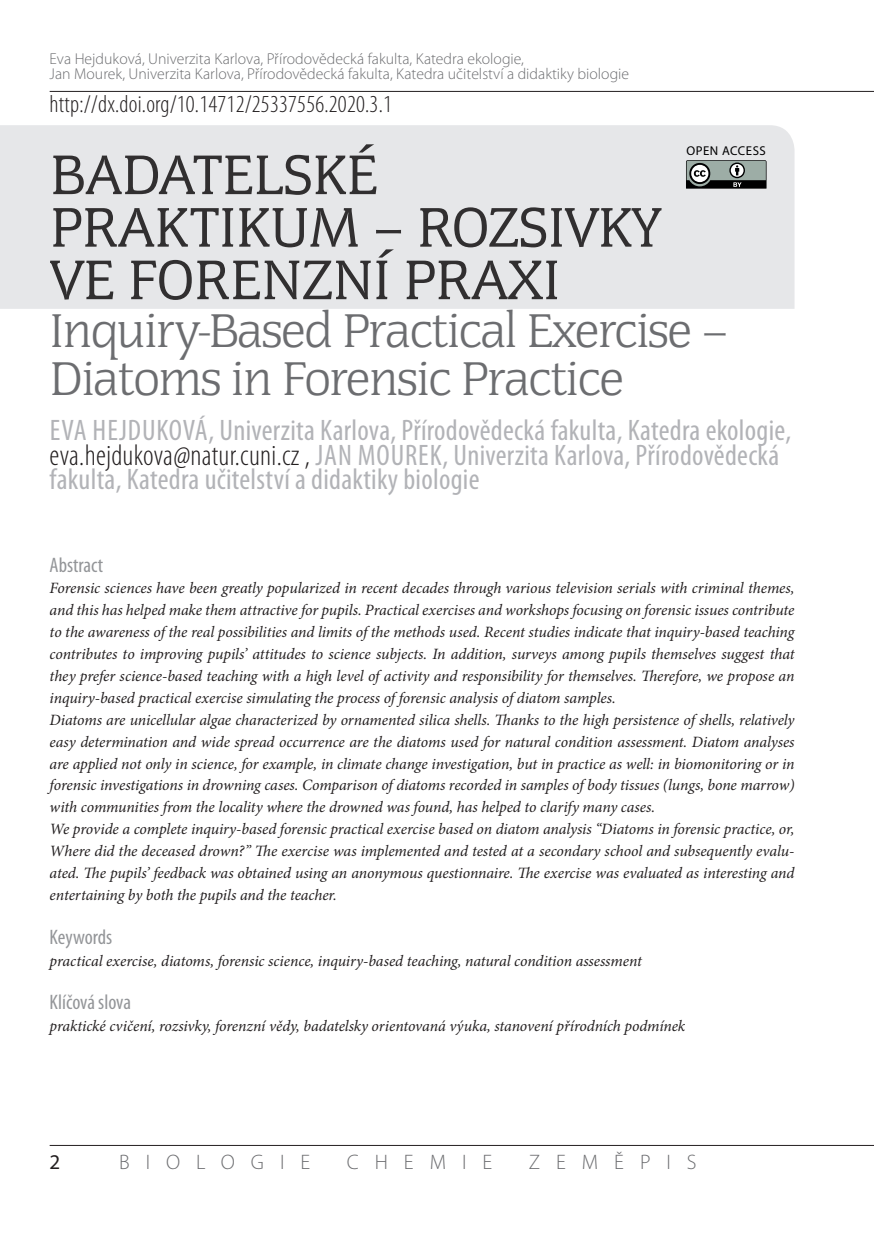
<style>
.page{position:relative;width:874px;height:1241px;background:#fff}
.page>*{position:absolute;margin:0;border:0;box-sizing:border-box;transform-origin:0 0}
.t1{font:57.75px/52.5px "Congress TOT";letter-spacing:-.005em;color:#312f30}
.t2{font:300 49px/47.2px "Congress TOT";letter-spacing:-.03em;color:#6c6d70}
.t3{font:condensed 29.75px/24.5px "Myriad Pro";letter-spacing:.01em;color:#b2b3b7}
.t4{font:300 condensed 24.5px "Myriad Pro";letter-spacing:.01em;color:#231f20}
.t5{font:condensed 21px "Myriad Pro";color:#939598}
.t6{font:300 21px "Myriad Pro";letter-spacing:.76em;color:#6c6d70}
.t7{font:21px "Myriad Pro";color:#231f20}
.t8{font:italic 15.75px/21.9px "Minion Pro";letter-spacing:-.01em;color:#231f20}
.t9{font:300 15.75px/15.8px "Myriad Pro";color:#6c6d70}
.t10{font:12.78px "Myriad Pro";letter-spacing:.04em;color:#000001}
.s1{font-weight:300;color:#231f20}
</style>
<div class="page">
<hr style="left:50px;top:1144px;width:823px;height:1px;background:#231f20">
<hr style="left:50px;top:91px;width:823px;height:1px;background:#231f20">
<div style="left:0;top:125px;width:794px;height:184px;background:#e6e7e9"></div>
<svg style="left:685px;top:160px;width:81px;height:29px;background:#717875"></svg>
<p class="t9" style="left:50px;top:50px;width:580px">Eva Hejduková, Univerzita Karlova, Přírodovědecká fakulta, Katedra ekologie,<br>Jan Mourek, Univerzita Karlova, Přírodovědecká fakulta, Katedra učitelství a didaktiky biologie</p>
<h3 class="t4" style="left:50px;top:89px;width:343px">http://dx.doi.org/10.14712/25337556.2020.3.1</h3>
<h1 class="t1" style="left:50px;top:149px;width:612px">BADATELSKÉ<br>PRAKTIKUM – ROZSIVKY<br>VE FORENZNÍ PRAXI</h1>
<h2 class="t2" style="left:50px;top:307px;width:680px">Inquiry-Based Practical Exercise –<br>Diatoms in Forensic Practice</h2>
<h3 class="t3" style="left:50px;top:417px;width:742px">EVA HEJDUKOVÁ, Univerzita Karlova, Přírodovědecká fakulta, Katedra ekologie, <span class="s1">eva.hejdukova@natur.cuni.cz ,</span> JAN MOUREK, Univerzita Karlova, Přírodovědecká fakulta, Katedra učitelství a didaktiky biologie</h3>
<p class="t10" style="left:686px;top:143px;width:81px">OPEN ACCESS</p>
<h3 class="t5" style="left:50px;top:551px;width:55px">Abstract</h3>
<p class="t8" style="left:50px;top:577px;width:746px">Forensic sciences have been greatly popularized in recent decades through various television serials with criminal themes, and this has helped make them attractive for pupils. Practical exercises and workshops focusing on forensic issues contribute to the awareness of the real possibilities and limits of the methods used. Recent studies indicate that inquiry-based teaching contributes to improving pupils’ attitudes to science subjects. In addition, surveys among pupils themselves suggest that they prefer science-based teaching with a high level of activity and responsibility for themselves. Therefore, we propose an inquiry-based practical exercise simulating the process of forensic analysis of diatom samples.<br>Diatoms are unicellular algae characterized by ornamented silica shells. Thanks to the high persistence of shells, relatively easy determination and wide spread occurrence are the diatoms used for natural condition assessment. Diatom analyses are applied not only in science, for example, in climate change investigation, but in practice as well: in biomonitoring or in forensic investigations in drowning cases. Comparison of diatoms recorded in samples of body tissues (lungs, bone marrow) with communities from the locality where the drowned was found, has helped to clarify many cases.<br>We provide a complete inquiry-based forensic practical exercise based on diatom analysis “Diatoms in forensic practice, or, Where did the deceased drown?” The exercise was implemented and tested at a secondary school and subsequently evalu&shy;ated. The pupils’ feedback was obtained using an anonymous questionnaire. The exercise was evaluated as interesting and entertaining by both the pupils and the teacher.</p>
<h3 class="t5" style="left:50px;top:923px;width:64px">Keywords</h3>
<p class="t8" style="left:50px;top:949px;width:593px">practical exercise, diatoms, forensic science, inquiry-based teaching, natural condition assessment</p>
<h3 class="t5" style="left:50px;top:989px;width:83px">Klíčová slova</h3>
<p class="t8" style="left:50px;top:1015px;width:636px">praktické cvičení, rozsivky, forenzní vědy, badatelsky orientovaná výuka, stanovení přírodních podmínek</p>
<h3 class="t7" style="left:50px;top:1148px;width:12px">2</h3>
<h3 class="t6" style="left:119px;top:1149px;width:192px">BIOLOGIE</h3>
<h3 class="t6" style="left:346px;top:1149px;width:147px">CHEMIE</h3>
<h3 class="t6" style="left:528px;top:1149px;width:169px">ZEMĚPIS</h3>
</div>
